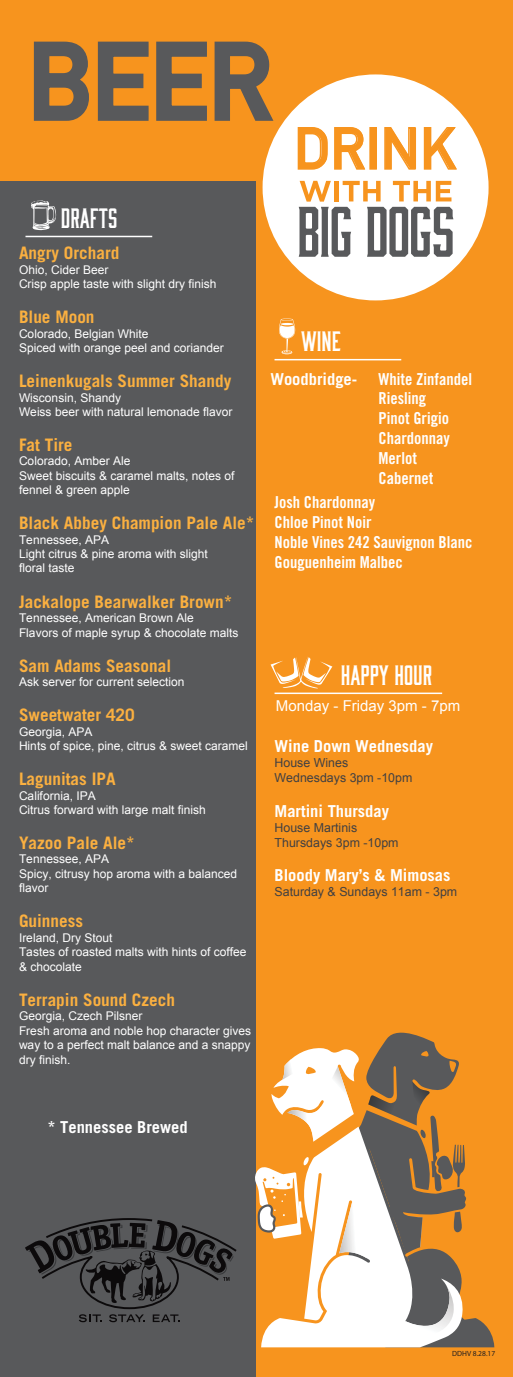
<style>
.page{position:relative;width:513px;height:1377px;background:#fff}
.page>*{position:absolute;margin:0;border:0;box-sizing:border-box;transform-origin:0 0}
.t1{font:700 104.85px "DIN Alternate";color:#58595b}
.t2{font:700 57.75px "DIN Alternate";color:#f7941e}
.t3{font:28.35px "Moonshiner";color:#fff}
.t4{font:700 17.25px "Trade Gothic LT Std";color:#fbb040}
.t5{font:16.5px/19.8px "Trade Gothic LT Std Bd Cn 20";color:#fff}
.t6{font:700 16.5px "Trade Gothic LT Std";color:#fff}
.t7{font:15px "Arial";color:#fff}
.t8{font:12.45px/14.9px "Arial";color:#414042}
.t9{font:12px/14.4px "Arial";color:#fff}
.t10{font:7.5px "Myriad Pro";color:#231f20}
</style>
<div class="page">
<div style="left:0;top:162px;width:399px;height:1215px;background:#58595b"></div>
<div style="left:256px;top:157px;width:257px;height:1220px;background:#f7941e"></div>
<div style="left:0;top:0;width:513px;height:181px;background:#f7941e"></div>
<svg style="left:255px;top:1033px;width:239px;height:314px"></svg>
<svg style="left:412px;top:1081px;width:18px;height:45px"></svg>
<hr style="left:275px;top:359px;width:126px;height:1px;background:#fff">
<svg style="left:279px;top:319px;width:16px;height:35px"></svg>
<div style="left:263px;top:74px;width:226px;height:226px;background:#fff;border-radius:50%"></div>
<svg style="left:299px;top:181px;width:154px;height:76px"></svg>
<svg style="left:297px;top:127px;width:69px;height:43px"></svg>
<div style="left:369px;top:127px;width:8px;height:43px;border:2px solid #f7941e"></div>
<svg style="left:384px;top:127px;width:32px;height:43px"></svg>
<svg style="left:423px;top:127px;width:34px;height:43px"></svg>
<svg style="left:33px;top:41px;width:241px;height:80px"></svg>
<hr style="left:25px;top:236px;width:127px;height:1px;background:#fff">
<svg style="left:31px;top:201px;width:25px;height:29px"></svg>
<svg style="left:25px;top:1218px;width:212px;height:104px"></svg>
<hr style="left:275px;top:693px;width:167px;height:1px;background:#fff">
<svg style="left:271px;top:657px;width:61px;height:31px"></svg>
<h1 class="t1" style="left:28px;top:2px;width:246px">BEER</h1>
<h2 class="t2" style="left:294px;top:105px;width:164px">DRINK</h2>
<h3 class="t3" style="left:61px;top:203px;width:58px">DRAFTS</h3>
<h3 class="t4" style="left:19px;top:243px;width:102px">Angry Orchard</h3>
<p class="t9" style="left:19px;top:262px;width:199px">Ohio, Cider Beer<br>Crisp apple taste with slight dry finish</p>
<h3 class="t4" style="left:19px;top:306px;width:77px">Blue Moon</h3>
<p class="t9" style="left:19px;top:326px;width:206px">Colorado, Belgian White<br>Spiced with orange peel and coriander</p>
<h3 class="t4" style="left:19px;top:370px;width:214px">Leinenkugals Summer Shandy</h3>
<p class="t9" style="left:19px;top:390px;width:215px">Wisconsin, Shandy<br>Weiss beer with natural lemonade flavor</p>
<h3 class="t4" style="left:19px;top:434px;width:55px">Fat Tire</h3>
<p class="t9" style="left:19px;top:454px;width:217px">Colorado, Amber Ale<br>Sweet biscuits &amp; caramel malts, notes of fennel &amp; green apple</p>
<h3 class="t4" style="left:19px;top:512px;width:237px">Black Abbey Champion Pale Ale*</h3>
<p class="t9" style="left:19px;top:532px;width:190px">Tennessee, APA<br>Light citrus &amp; pine aroma with slight floral taste</p>
<h3 class="t4" style="left:19px;top:591px;width:215px">Jackalope Bearwalker Brown*</h3>
<p class="t9" style="left:19px;top:611px;width:221px">Tennessee, American Brown Ale<br>Flavors of maple syrup &amp; chocolate malts</p>
<h3 class="t4" style="left:19px;top:655px;width:154px">Sam Adams Seasonal</h3>
<p class="t9" style="left:19px;top:675px;width:167px">Ask server for current selection</p>
<h3 class="t4" style="left:19px;top:705px;width:117px">Sweetwater 420</h3>
<p class="t9" style="left:19px;top:724px;width:230px">Georgia, APA<br>Hints of spice, pine, citrus &amp; sweet caramel</p>
<h3 class="t4" style="left:19px;top:768px;width:98px">Lagunitas IPA</h3>
<p class="t9" style="left:19px;top:788px;width:188px">California, IPA<br>Citrus forward with large malt finish</p>
<h3 class="t4" style="left:19px;top:832px;width:117px">Yazoo Pale Ale*</h3>
<p class="t9" style="left:19px;top:852px;width:220px">Tennessee, APA<br>Spicy, citrusy hop aroma with a balanced flavor</p>
<h3 class="t4" style="left:19px;top:911px;width:66px">Guinness</h3>
<p class="t9" style="left:19px;top:930px;width:229px">Ireland, Dry Stout<br>Tastes of roasted malts with hints of coffee &amp; chocolate</p>
<h3 class="t4" style="left:19px;top:989px;width:157px">Terrapin Sound Czech</h3>
<p class="t9" style="left:19px;top:1009px;width:234px">Georgia, Czech Pilsner<br>Fresh aroma and noble hop character gives way to a perfect malt balance and a snappy dry finish.</p>
<h3 class="t3" style="left:301px;top:326px;width:41px">WINE</h3>
<h3 class="t6" style="left:271px;top:369px;width:88px">Woodbridge-</h3>
<h3 class="t5" style="left:379px;top:369px;width:95px">White Zinfandel<br>Riesling<br>Pinot Grigio<br>Chardonnay<br>Merlot<br>Cabernet</h3>
<h3 class="t5" style="left:275px;top:492px;width:199px">Josh Chardonnay<br>Chloe Pinot Noir<br>Noble Vines 242 Sauvignon Blanc<br>Gouguenheim Malbec</h3>
<h3 class="t3" style="left:341px;top:659px;width:93px">HAPPY HOUR</h3>
<p class="t7" style="left:276px;top:696px;width:186px">Monday - Friday 3pm - 7pm</p>
<h3 class="t6" style="left:275px;top:736px;width:160px">Wine Down Wednesday</h3>
<p class="t8" style="left:275px;top:756px;width:139px">House Wines<br>Wednesdays 3pm -10pm</p>
<h3 class="t6" style="left:275px;top:801px;width:116px">Martini Thursday</h3>
<p class="t8" style="left:275px;top:820px;width:126px">House Martinis<br>Thursdays 3pm -10pm</p>
<h3 class="t6" style="left:275px;top:865px;width:177px">Bloody Mary’s &amp; Mimosas</h3>
<p class="t8" style="left:275px;top:885px;width:184px">Saturday &amp; Sundays 11am - 3pm</p>
<h3 class="t6" style="left:47px;top:1117px;width:142px">* Tennessee Brewed</h3>
<p class="t10" style="left:452px;top:1349px;width:44px">DDHV 8.28.17</p>
</div>
